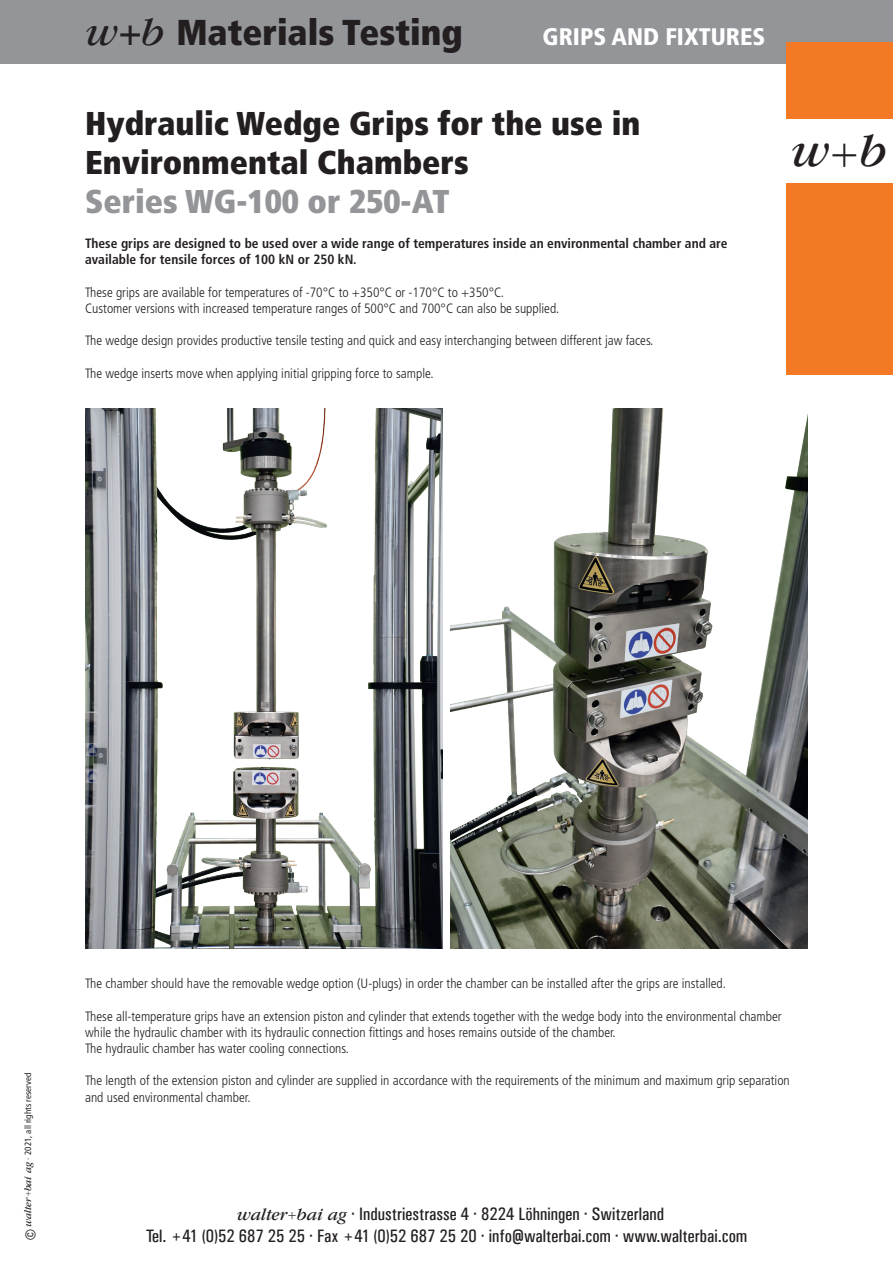
<style>
.page{position:relative;width:893px;height:1263px;background:#fff}
.page>*{position:absolute;margin:0;border:0;box-sizing:border-box;transform-origin:0 0}
.t1{font:italic 49.5px "Garamond";color:#231f20}
.t2{font:900 condensed 36px "Frutiger LT Pro";color:#231f20}
.t3{font:900 condensed 33px/39px "Frutiger LT Pro";color:#231f20}
.t4{font:900 condensed 33px "Frutiger LT Pro";color:#939598}
.t5{font:900 condensed 24px "Frutiger LT Pro";color:#fff}
.t6{font:18px/21.6px "Univers Condensed";color:#231f20;text-align:center}
.t7{font:300 condensed 13.5px/16.2px "Frutiger LT Pro";color:#231f20}
.t8{font:700 condensed 13.5px/16.2px "Frutiger LT Pro";color:#231f20}
.t9{font:condensed 9px "Frutiger LT Pro";color:#231f20}
.s1{font-family:"Garamond";font-weight:400;font-style:italic;font-stretch:normal;font-size:42px}
.s2{font-family:"Garamond";font-weight:400;font-style:italic;font-stretch:normal;font-size:39px}
.s3{font-style:normal;font-size:45px}
.s4{font-family:"Univers LT Std";font-size:13.5px}
.s5{font-family:"Garamond";font-style:italic;font-stretch:normal;font-size:10.5px}
.s6{font-family:"Garamond";font-style:italic;font-stretch:normal}
.s7{font-weight:300}
.s8{font-family:"Garamond";font-style:italic}
.s9{font-family:"Garamond";font-size:14.25px}
</style>
<div class="page">
<div style="left:0;top:0;width:893px;height:64px;background:#939598"></div>
<div style="left:787px;top:183px;width:106px;height:191px;background:#f47924"></div>
<div style="left:787px;top:43px;width:106px;height:76px;background:#f47924"></div>
<img style="left:85px;top:408px;width:357px;height:540px">
<img style="left:451px;top:408px;width:357px;height:540px">
<h2 class="t2" style="left:85px;top:10px;width:379px"><span class="s1">w</span><span class="s2">+</span><span class="s1">b</span> Materials Testing</h2>
<h3 class="t5" style="left:543px;top:22px;width:224px">GRIPS AND FIXTURES</h3>
<h3 class="t3" style="left:85px;top:104px;width:557px">Hydraulic Wedge Grips for the use in<br>Environmental Chambers</h3>
<h3 class="t4" style="left:85px;top:182px;width:366px">Series WG-100 or 250-AT</h3>
<p class="t8" style="left:85px;top:235px;width:644px">These grips are designed to be used over a wide range of temperatures inside an environmental chamber and are available for tensile forces of 100 kN or 250 kN.</p>
<p class="t7" style="left:85px;top:284px;width:476px">These grips are available for temperatures of -70°C to +350°C or -170°C to +350°C.<br>Customer versions with increased temperature ranges of 500°C and 700°C can also be supplied.</p>
<p class="t7" style="left:85px;top:333px;width:570px">The wedge design provides productive tensile testing and quick and easy interchanging between different jaw faces.</p>
<p class="t7" style="left:85px;top:365px;width:350px">The wedge inserts move when applying initial gripping force to sample.</p>
<h1 class="t1" style="left:791px;top:121px;width:98px">w<span class="s3">+</span>b</h1>
<p class="t9" style="left:23px;top:1240px;width:168px;rotate:-90deg"><span class="s4">©</span> <span class="s5">walter</span><span class="s6">+</span><span class="s5">bai ag</span> <span class="s7">·</span> 2021, all rights reserved</p>
<p class="t7" style="left:85px;top:975px;width:642px">The chamber should have the removable wedge option (U-plugs) in order the chamber can be installed after the grips are installed.</p>
<p class="t7" style="left:85px;top:1008px;width:698px">These all-temperature grips have an extension piston and cylinder that extends together with the wedge body into the environmental chamber while the hydraulic chamber with its hydraulic connection fittings and hoses remains outside of the chamber.<br>The hydraulic chamber has water cooling connections.</p>
<p class="t7" style="left:85px;top:1073px;width:706px">The length of the extension piston and cylinder are supplied in accordance with the requirements of the minimum and maximum grip separation and used environmental chamber.</p>
<h3 class="t6" style="left:146px;top:1203px;width:603px"><span class="s8">walter</span><span class="s9">+</span><span class="s8">bai ag</span> · Industriestrasse 4 · 8224 Löhningen · Switzerland<br>Tel. +41 (0)52 687 25 25 · Fax +41 (0)52 687 25 20 · info@walterbai.com · www.walterbai.com</h3>
</div>
